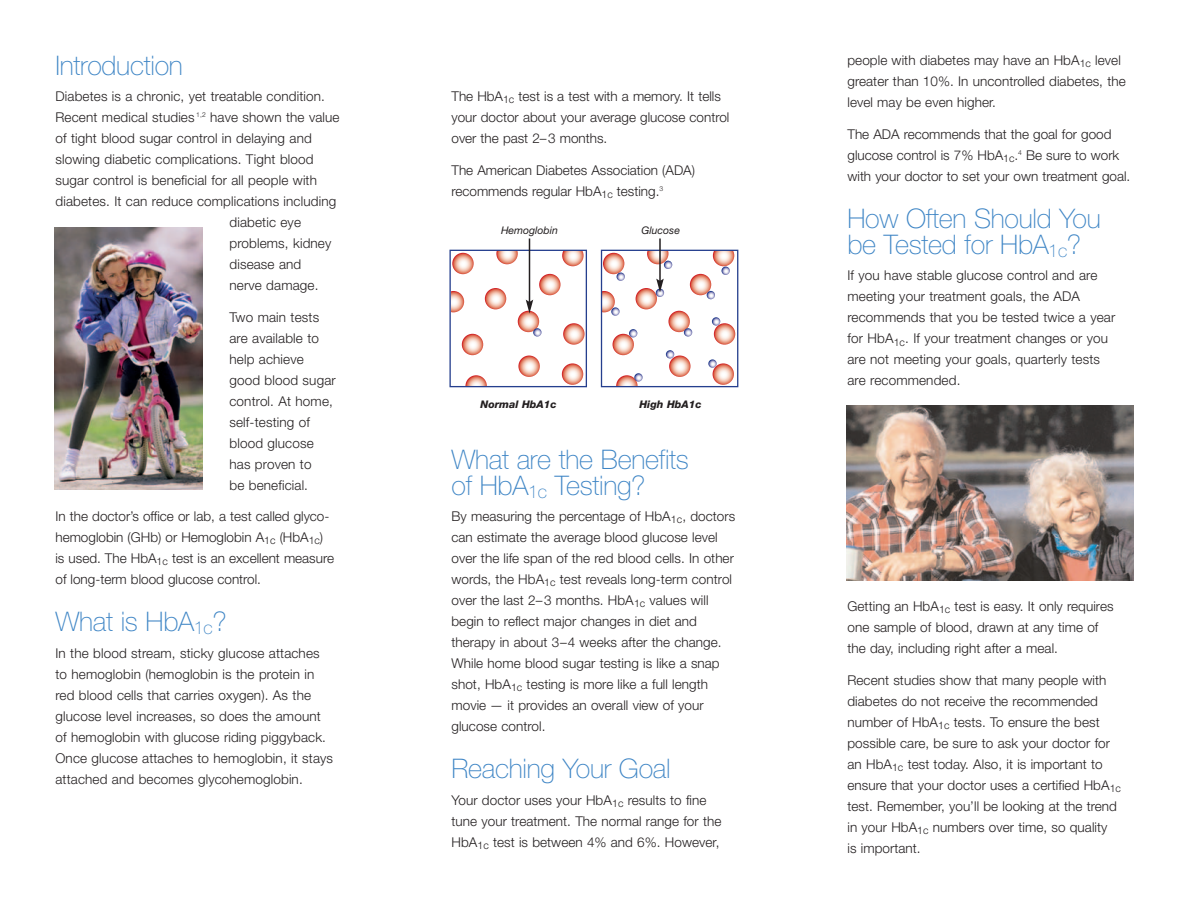
<style>
.page{position:relative;width:1188px;height:918px;background:#fff}
.page>*{position:absolute;margin:0;border:0;box-sizing:border-box;transform-origin:0 0}
.t1{font:100 27px/26.2px "Helvetica Neue";letter-spacing:-.01em;color:#3e85c5}
.t2{font:300 13.5px/21px "Helvetica Neue";letter-spacing:.005em;color:#231f20}
.t3{font:italic 800 10.5px "Helvetica Neue";color:#231f20}
.t4{font:italic 10.5px "Helvetica Neue";color:#231f20}
</style>
<div class="page">
<img style="left:54px;top:227px;width:148px;height:262px">
<svg style="left:485px;top:288px;width:21px;height:21px"></svg>
<svg style="left:518px;top:311px;width:21px;height:21px"></svg>
<svg style="left:533px;top:328px;width:9px;height:9px"></svg>
<svg style="left:462px;top:334px;width:21px;height:21px"></svg>
<svg style="left:465px;top:375px;width:22px;height:10px"></svg>
<svg style="left:562px;top:252px;width:22px;height:14px"></svg>
<svg style="left:452px;top:253px;width:22px;height:21px"></svg>
<svg style="left:539px;top:274px;width:22px;height:21px"></svg>
<svg style="left:518px;top:356px;width:22px;height:21px"></svg>
<svg style="left:496px;top:252px;width:22px;height:12px"></svg>
<svg style="left:563px;top:323px;width:22px;height:22px"></svg>
<svg style="left:451px;top:291px;width:13px;height:21px"></svg>
<svg style="left:562px;top:363px;width:21px;height:22px"></svg>
<svg style="left:636px;top:288px;width:21px;height:21px"></svg>
<svg style="left:668px;top:311px;width:22px;height:21px"></svg>
<svg style="left:684px;top:328px;width:8px;height:9px"></svg>
<svg style="left:613px;top:334px;width:21px;height:21px"></svg>
<svg style="left:603px;top:253px;width:21px;height:21px"></svg>
<svg style="left:690px;top:274px;width:21px;height:21px"></svg>
<svg style="left:669px;top:356px;width:22px;height:21px"></svg>
<svg style="left:714px;top:323px;width:21px;height:22px"></svg>
<svg style="left:713px;top:363px;width:21px;height:22px"></svg>
<svg style="left:647px;top:252px;width:25px;height:17px"></svg>
<svg style="left:617px;top:272px;width:8px;height:9px"></svg>
<svg style="left:603px;top:291px;width:17px;height:25px"></svg>
<svg style="left:629px;top:329px;width:8px;height:8px"></svg>
<svg style="left:616px;top:373px;width:27px;height:12px"></svg>
<svg style="left:666px;top:350px;width:8px;height:9px"></svg>
<svg style="left:707px;top:291px;width:8px;height:8px"></svg>
<svg style="left:713px;top:252px;width:21px;height:23px"></svg>
<svg style="left:712px;top:317px;width:8px;height:9px"></svg>
<svg style="left:708px;top:359px;width:9px;height:9px"></svg>
<div style="left:601px;top:250px;width:137px;height:137px;border:1px solid #253f8e"></div>
<div style="left:449px;top:250px;width:138px;height:137px;border:1px solid #253f8e"></div>
<hr style="left:529px;top:238px;width:1px;height:64px;background:#231f20">
<svg style="left:526px;top:300px;width:7px;height:14px"></svg>
<hr style="left:659px;top:238px;width:2px;height:43px;background:#231f20">
<svg style="left:656px;top:279px;width:8px;height:18px"></svg>
<img style="left:846px;top:405px;width:288px;height:175px">
<h1 class="t1" style="left:56px;top:54px;width:129px">Introduction</h1>
<p class="t2" style="left:56px;top:87px;width:271px">Diabetes is a chronic, yet treatable condition.</p>
<p class="t2" style="left:56px;top:108px;width:286px">Recent medical studies <sup>1,2</sup> have shown the value</p>
<p class="t2" style="left:55px;top:129px;width:258px">of tight blood sugar control in delaying and</p>
<p class="t2" style="left:55px;top:150px;width:260px">slowing diabetic complications. Tight blood</p>
<p class="t2" style="left:55px;top:171px;width:263px">sugar control is beneficial for all people with</p>
<p class="t2" style="left:55px;top:192px;width:282px">diabetes. It can reduce complications including</p>
<p class="t2" style="left:230px;top:213px;width:73px">diabetic eye</p>
<p class="t2" style="left:230px;top:234px;width:103px">problems, kidney</p>
<p class="t2" style="left:230px;top:255px;width:73px">disease and</p>
<p class="t2" style="left:230px;top:276px;width:90px">nerve damage.</p>
<p class="t2" style="left:230px;top:307px;width:108px">Two main tests are available to help achieve good blood sugar control. At home, self-testing of blood glucose has proven to<br>be beneficial.</p>
<p class="t2" style="left:55px;top:507px;width:280px">In the doctor’s office or lab, a test called glyco&shy;hemoglobin (GHb) or Hemoglobin A<sub>1c</sub> (HbA<sub>1c</sub>) is used. The HbA<sub>1c</sub> test is an excellent measure of long-term blood glucose control.</p>
<h1 class="t1" style="left:56px;top:611px;width:173px">What is HbA<sub>1c</sub>?</h1>
<p class="t2" style="left:56px;top:643px;width:279px">In the blood stream, sticky glucose attaches to hemoglobin (hemoglobin is the protein in red blood cells that carries oxygen). As the glucose level increases, so does the amount of hemoglobin with glucose riding piggyback.<br>Once glucose attaches to hemoglobin, it stays attached and becomes glycohemoglobin.</p>
<p class="t2" style="left:452px;top:87px;width:279px">The HbA<sub>1c</sub> test is a test with a memory. It tells your doctor about your average glucose control over the past 2–3 months.</p>
<p class="t2" style="left:452px;top:161px;width:245px">The American Diabetes Association (ADA) recommends regular HbA<sub>1c</sub> testing.<sup>3</sup></p>
<p class="t4" style="left:501px;top:226px;width:58px">Hemoglobin</p>
<p class="t3" style="left:481px;top:400px;width:77px">Normal HbA1c</p>
<p class="t4" style="left:642px;top:226px;width:40px">Glucose</p>
<p class="t3" style="left:640px;top:400px;width:63px">High HbA1c</p>
<h1 class="t1" style="left:452px;top:448px;width:239px">What are the Benefits of HbA<sub>1c</sub> Testing?</h1>
<p class="t2" style="left:451px;top:507px;width:285px">By measuring the percentage of HbA<sub>1c</sub>, doctors can estimate the average blood glucose level over the life span of the red blood cells. In other words, the HbA<sub>1c</sub> test reveals long-term control over the last 2–3 months. HbA<sub>1c</sub> values will begin to reflect major changes in diet and therapy in about 3–4 weeks after the change.<br>While home blood sugar testing is like a snap shot, HbA<sub>1c</sub> testing is more like a full length movie — it provides an overall view of your glucose control.</p>
<h1 class="t1" style="left:452px;top:758px;width:221px">Reaching Your Goal</h1>
<p class="t2" style="left:452px;top:791px;width:271px">Your doctor uses your HbA<sub>1c</sub> results to fine tune your treatment. The normal range for the<br>HbA<sub>1c</sub> test is between 4% and 6%. However,</p>
<p class="t2" style="left:847px;top:51px;width:280px">people with diabetes may have an HbA<sub>1c</sub> level greater than 10%. In uncontrolled diabetes, the level may be even higher.</p>
<p class="t2" style="left:848px;top:125px;width:284px">The ADA recommends that the goal for good glucose control is 7% HbA<sub>1c</sub>.<sup>4</sup> Be sure to work with your doctor to set your own treatment goal.</p>
<h1 class="t1" style="left:848px;top:208px;width:255px">How Often Should You be Tested for HbA<sub>1c</sub>?</h1>
<p class="t2" style="left:848px;top:266px;width:269px">If you have stable glucose control and are meeting your treatment goals, the ADA recommends that you be tested twice a year for HbA<sub>1c</sub>. If your treatment changes or you are not meeting your goals, quarterly tests are recommended.</p>
<p class="t2" style="left:848px;top:597px;width:268px">Getting an HbA<sub>1c</sub> test is easy. It only requires one sample of blood, drawn at any time of the day, including right after a meal.</p>
<p class="t2" style="left:847px;top:671px;width:275px">Recent studies show that many people with diabetes do not receive the recommended number of HbA<sub>1c</sub> tests. To ensure the best possible care, be sure to ask your doctor for an HbA<sub>1c</sub> test today. Also, it is important to ensure that your doctor uses a certified HbA<sub>1c </sub>test. Remember, you’ll be looking at the trend in your HbA<sub>1c</sub> numbers over time, so quality<br>is important.</p>
</div>
